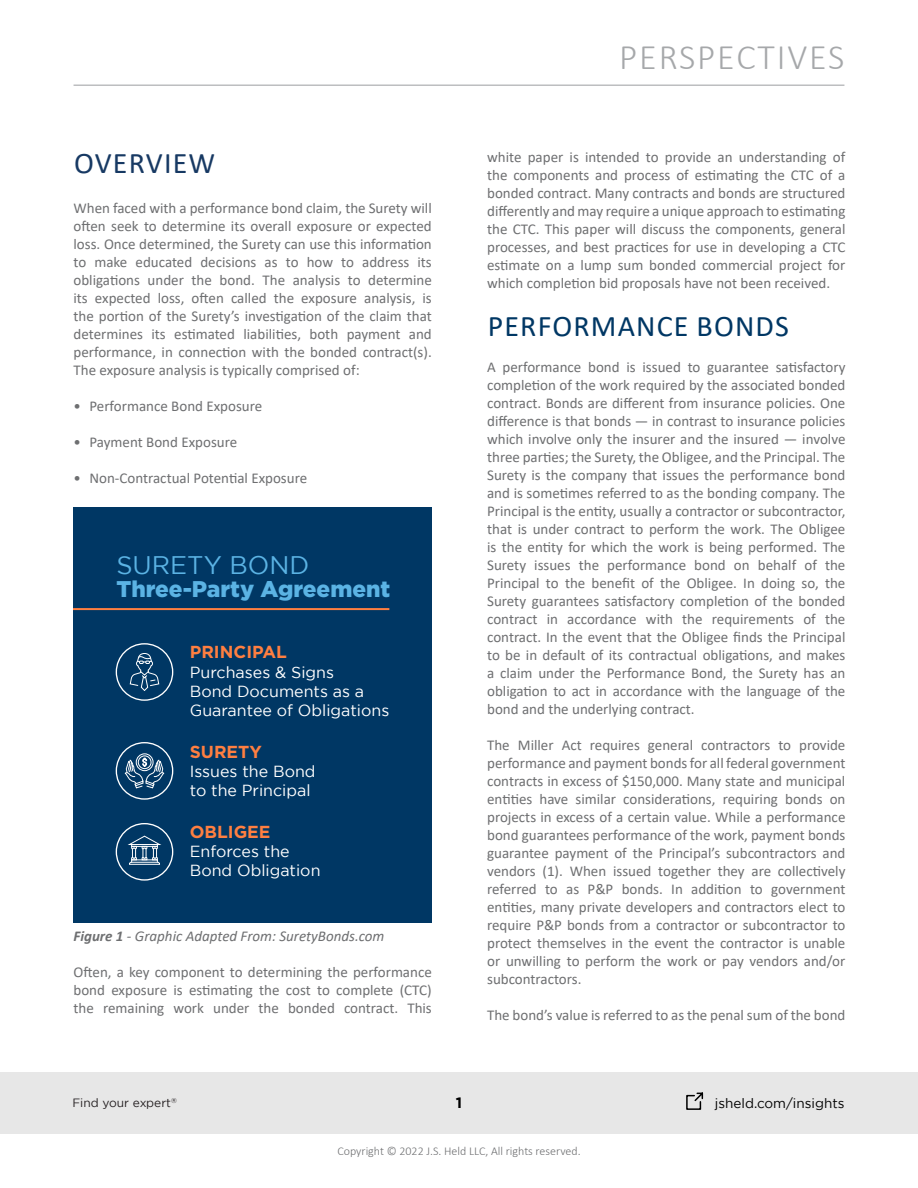
<style>
.page{position:relative;width:918px;height:1188px;background:#fff}
.page>*{position:absolute;margin:0;border:0;box-sizing:border-box;transform-origin:0 0}
.t1{font:300 36px "Calibri";letter-spacing:.05em;color:#a6a8aa}
.t2{font:30px "Calibri";letter-spacing:.04em;color:#003764}
.t3{font:30px "Calibri";letter-spacing:.04em;color:#173963}
.t4{font:25.35px "Gotham";color:#5bb3e4}
.t5{font:900 22.65px "Gotham";color:#5bb3e4}
.t6{font:700 17.4px "Gotham";color:#ff7f41}
.t7{font:16.05px/19.2px "Gotham";color:#fff}
.t8{font:15px/18px "Calibri";color:#6e6f71;text-align:justify}
.t9{font:italic 15px "Calibri";color:#6e6f71}
.t10{font:700 15px "Gotham";color:#000}
.t11{font:13.5px "Gotham";color:#000}
.t12{font:300 12px "Calibri";color:#6e6f71}
.t13{font:12px "Gotham";color:#241f21}
.t14{font:7.05px "Gotham";color:#241f21}
.s1{font-weight:700}
</style>
<div class="page">
<div style="left:0;top:1072px;width:918px;height:62px;background:#e7e7e7"></div>
<hr style="left:74px;top:85px;width:770px;height:1px;background:#a6a8ab">
<svg style="left:686px;top:1092px;width:18px;height:18px"></svg>
<div style="left:74px;top:507px;width:358px;height:416px;background:#003764"></div>
<hr style="left:74px;top:608px;width:315px;height:2px;background:#ff7f41">
<div style="left:116px;top:823px;width:57px;height:58px;border:1px solid #fff;border-radius:50%"></div>
<svg style="left:127px;top:835px;width:35px;height:30px"></svg>
<div style="left:116px;top:643px;width:57px;height:58px;border:1px solid #fff;border-radius:50%"></div>
<svg style="left:129px;top:653px;width:31px;height:38px"></svg>
<div style="left:116px;top:742px;width:57px;height:58px;border:1px solid #fff;border-radius:50%"></div>
<svg style="left:125px;top:757px;width:39px;height:32px"></svg>
<div style="left:136px;top:754px;width:17px;height:17px;border:1px solid #fff;border-radius:50%"></div>
<div style="left:138px;top:756px;width:13px;height:13px;border:1px solid #fff;border-radius:50%"></div>
<h2 class="t3" style="left:74px;top:142px;width:143px">OVERVIEW</h2>
<p class="t8" style="left:74px;top:198px;width:360px">When faced with a performance bond claim, the Surety will often seek to determine its overall exposure or expected loss. Once determined, the Surety can use this information to make educated decisions as to how to address its obligations under the bond. The analysis to determine its expected loss, often called the exposure analysis, is the portion of the Surety’s investigation of the claim that determines its estimated liabilities, both payment and performance, in connection with the bonded contract(s).<br>The exposure analysis is typically comprised of:</p>
<p class="t8" style="left:74px;top:396px;width:190px">• Performance Bond Exposure</p>
<p class="t8" style="left:74px;top:432px;width:165px">• Payment Bond Exposure</p>
<p class="t8" style="left:74px;top:468px;width:235px">• Non-Contractual Potential Exposure</p>
<h3 class="t4" style="left:116px;top:551px;width:194px">SURETY BOND</h3>
<h3 class="t5" style="left:116px;top:576px;width:275px">Three-Party Agreement</h3>
<p class="t6" style="left:190px;top:642px;width:99px">PRINCIPAL</p>
<p class="t7" style="left:190px;top:662px;width:201px">Purchases &amp; Signs<br>Bond Documents as a<br>Guarantee of Obligations</p>
<p class="t6" style="left:190px;top:742px;width:74px">SURETY</p>
<p class="t7" style="left:190px;top:761px;width:127px">Issues the Bond to the Principal</p>
<p class="t6" style="left:190px;top:822px;width:82px">OBLIGEE</p>
<p class="t7" style="left:190px;top:842px;width:132px">Enforces the<br>Bond Obligation</p>
<p class="t9" style="left:74px;top:925px;width:312px"><span class="s1">Figure 1</span> - Graphic Adapted From: SuretyBonds.com</p>
<p class="t8" style="left:74px;top:962px;width:360px">Often, a key component to determining the performance bond exposure is estimating the cost to complete (CTC) the remaining work under the bonded contract. This</p>
<h1 class="t1" style="left:619px;top:35px;width:227px">PERSPECTIVES</h1>
<p class="t8" style="left:487px;top:148px;width:360px">white paper is intended to provide an understanding of the components and process of estimating the CTC of a bonded contract. Many contracts and bonds are structured differently and may require a unique approach to estimating the CTC. This paper will discuss the components, general processes, and best practices for use in developing a CTC estimate on a lump sum bonded commercial project for which completion bid proposals have not been received.</p>
<h2 class="t2" style="left:488px;top:305px;width:303px">PERFORMANCE BONDS</h2>
<p class="t8" style="left:487px;top:358px;width:360px">A performance bond is issued to guarantee satisfactory completion of the work required by the associated bonded contract. Bonds are different from insurance policies. One difference is that bonds — in contrast to insurance policies which involve only the insurer and the insured — involve three parties; the Surety, the Obligee, and the Principal. The Surety is the company that issues the performance bond and is sometimes referred to as the bonding company. The Principal is the entity, usually a contractor or subcontractor, that is under contract to perform the work. The Obligee is the entity for which the work is being performed. The Surety issues the performance bond on behalf of the Principal to the benefit of the Obligee. In doing so, the Surety guarantees satisfactory completion of the bonded contract in accordance with the requirements of the contract. In the event that the Obligee finds the Principal to be in default of its contractual obligations, and makes a claim under the Performance Bond, the Surety has an obligation to act in accordance with the language of the bond and the underlying contract.</p>
<p class="t8" style="left:487px;top:736px;width:360px">The Miller Act requires general contractors to provide performance and payment bonds for all federal government contracts in excess of $150,000. Many state and municipal entities have similar considerations, requiring bonds on projects in excess of a certain value. While a performance bond guarantees performance of the work, payment bonds guarantee payment of the Principal’s subcontractors and vendors (1). When issued together they are collectively referred to as P&amp;P bonds. In addition to government entities, many private developers and contractors elect to require P&amp;P bonds from a contractor or subcontractor to protect themselves in the event the contractor is unable or unwilling to perform the work or pay vendors and/or subcontractors.</p>
<p class="t8" style="left:487px;top:1006px;width:360px">The bond’s value is referred to as the penal sum of the bond</p>
<p class="t13" style="left:72px;top:1096px;width:100px">Find your expert</p>
<p class="t10" style="left:456px;top:1093px;width:8px">1</p>
<p class="t11" style="left:715px;top:1095px;width:131px">jsheld.com/insights</p>
<p class="t14" style="left:171px;top:1096px;width:7px">®</p>
<p class="t12" style="left:337px;top:1144px;width:245px">Copyright © 2022 J.S. Held LLC, All rights reserved.</p>
</div>
